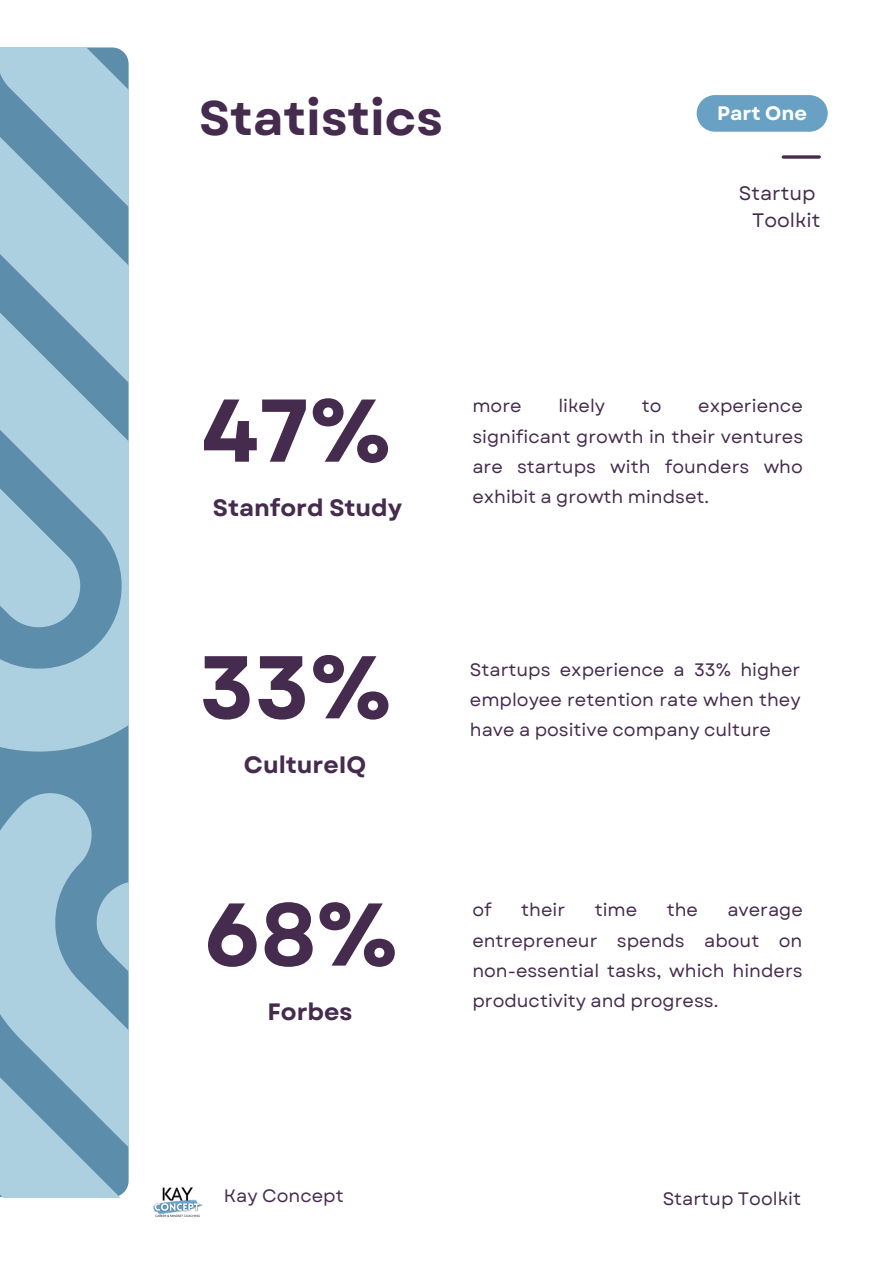
<style>
.page{position:relative;width:893px;height:1264px;background:#fff}
.page>*{position:absolute;margin:0;border:0;box-sizing:border-box;transform-origin:0 0}
.t1{font:700 88.8px "Garet";color:#452b4e}
.t2{font:700 48.45px "Garet";color:#452b4e}
.t3{font:700 23.7px "Garet";color:#452b4e}
.t4{font:19.5px "Garet";color:#452b4e}
.t5{font:700 19.5px "Garet";color:#fff}
.t6{font:18px/30.3px "Garet";color:#452b4e;text-align:justify}
</style>
<div class="page">
<svg style="left:0;top:47px;width:129px;height:720px;background:#92bace"></svg>
<svg style="left:0;top:565px;width:128px;height:632px;background:#8db6cb"></svg>
<div style="left:696px;top:95px;width:131px;height:37px;background:#69a1c4;border-radius:18px"></div>
<svg style="left:783px;top:155px;width:36px;height:4px"></svg>
<img style="left:152px;top:1187px;width:51px;height:30px">
<p class="t2" style="left:199px;top:83px;width:245px">Statistics</p>
<p class="t5" style="left:717px;top:99px;width:91px">Part One</p>
<p class="t4" style="left:738px;top:179px;width:78px">Startup</p>
<p class="t4" style="left:752px;top:206px;width:70px">Toolkit</p>
<p class="t1" style="left:201px;top:366px;width:191px">47%</p>
<p class="t3" style="left:213px;top:491px;width:191px">Stanford Study</p>
<p class="t1" style="left:199px;top:623px;width:194px">33%</p>
<p class="t3" style="left:244px;top:747px;width:124px">CultureIQ</p>
<p class="t1" style="left:204px;top:870px;width:196px">68%</p>
<p class="t3" style="left:267px;top:994px;width:86px">Forbes</p>
<p class="t6" style="left:472px;top:391px;width:51px">more</p>
<p class="t6" style="left:558px;top:391px;width:48px">likely</p>
<p class="t6" style="left:641px;top:391px;width:21px">to</p>
<p class="t6" style="left:472px;top:391px;width:332px;text-indent:226px">experience significant growth in their ventures are startups with founders who exhibit a growth mindset.</p>
<p class="t6" style="left:470px;top:654px;width:332px">Startups experience a 33% higher employee retention rate when they have a positive company culture</p>
<p class="t6" style="left:472px;top:894px;width:21px">of</p>
<p class="t6" style="left:521px;top:894px;width:45px">their</p>
<p class="t6" style="left:594px;top:894px;width:44px">time</p>
<p class="t6" style="left:666px;top:894px;width:33px">the</p>
<p class="t6" style="left:472px;top:894px;width:332px;text-indent:255px">average entrepreneur spends about on non-essential tasks, which hinders productivity and progress.</p>
<p class="t6" style="left:224px;top:1180px;width:121px">Kay Concept</p>
<p class="t6" style="left:662px;top:1183px;width:140px">Startup Toolkit</p>
</div>
